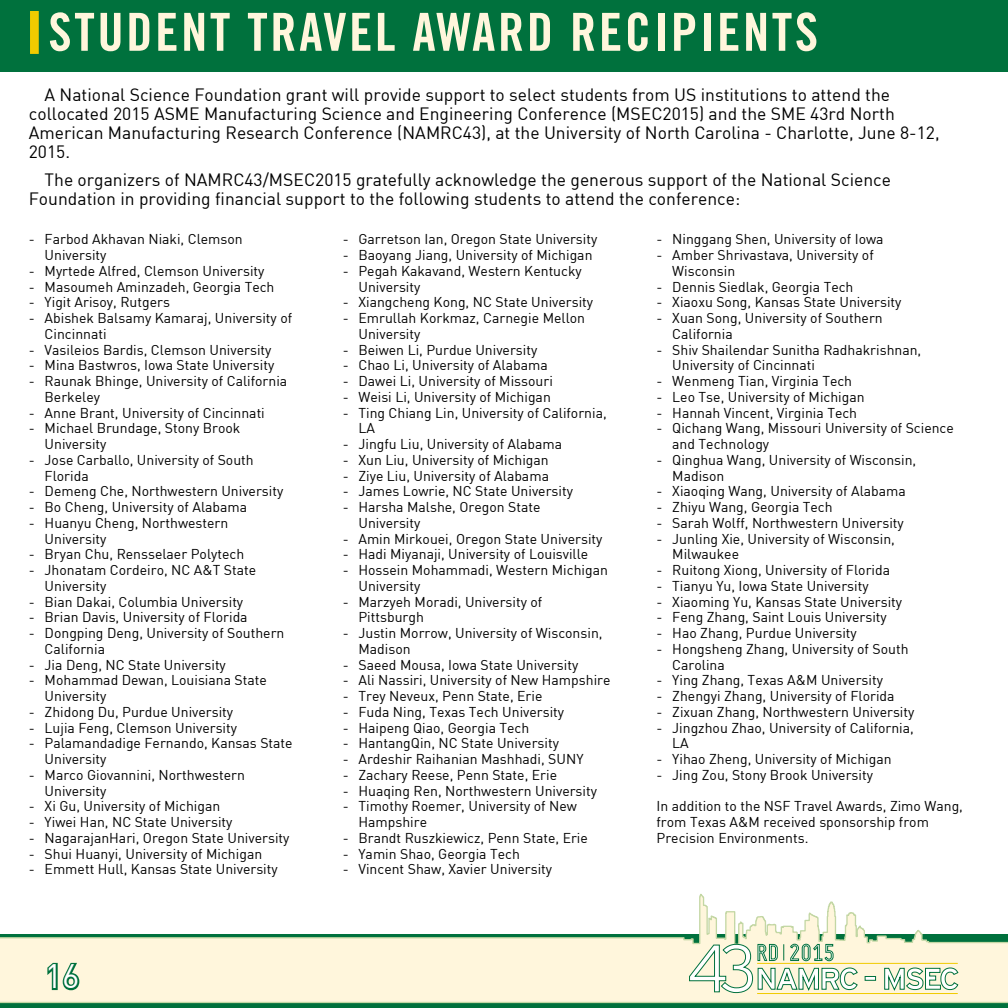
<style>
.page{position:relative;width:1008px;height:1008px;background:#fff}
.page>*{position:absolute;margin:0;border:0;box-sizing:border-box;transform-origin:0 0}
.t1{font:52.5px "Trade Gothic LT Std Bd Cn 20";letter-spacing:.05em;color:#fff6dc}
.t2{font:33.25px "DIN";color:#fff}
.t3{font:17.5px/19.2px "DIN";color:#000}
.t4{font:14px/15.8px "DIN";color:#000}
</style>
<div class="page">
<div style="left:0;top:935px;width:1008px;height:73px;background:#00713d"></div>
<svg style="left:0;top:894px;width:1008px;height:110px"></svg>
<hr style="left:757px;top:993px;width:201px;height:1px;background:#f0cb00">
<svg style="left:689px;top:944px;width:269px;height:49px;background:#dae3c8"></svg>
<svg style="left:46px;top:960px;width:36px;height:33px"></svg>
<div style="left:0;top:0;width:1008px;height:72px;background:#00713d"></div>
<div style="left:30px;top:11px;width:9px;height:43px;background:#f0cb00"></div>
<h1 class="t1" style="left:48px;top:0;width:771px">STUDENT TRAVEL AWARD RECIPIENTS</h1>
<p class="t3" style="left:29px;top:84px;width:912px;text-indent:16px">A National Science Foundation grant will provide support to select students from US institutions to attend the collocated 2015 ASME Manufacturing Science and Engineering Conference (MSEC2015) and the SME 43rd North American Manufacturing Research Conference (NAMRC43), at the University of North Carolina - Charlotte, June 8-12, 2015.</p>
<p class="t3" style="left:29px;top:169px;width:864px;text-indent:16px">The organizers of NAMRC43/MSEC2015 gratefully acknowledge the generous support of the National Science<br>Foundation in providing financial support to the following students to attend the conference:</p>
<p class="t4" style="left:45px;top:231px;width:200px;text-indent:-16px">- Farbod Akhavan Niaki, Clemson<br>University</p>
<p class="t4" style="left:29px;top:263px;width:237px">- Myrtede Alfred, Clemson University</p>
<p class="t4" style="left:29px;top:278px;width:247px">- Masoumeh Aminzadeh, Georgia Tech</p>
<p class="t4" style="left:29px;top:294px;width:143px">- Yigit Arisoy, Rutgers</p>
<p class="t4" style="left:45px;top:310px;width:249px;text-indent:-16px">- Abishek Balsamy Kamaraj, University of<br>Cincinnati</p>
<p class="t4" style="left:29px;top:341px;width:244px">- Vasileios Bardis, Clemson University</p>
<p class="t4" style="left:29px;top:357px;width:247px">- Mina Bastwros, Iowa State University</p>
<p class="t4" style="left:45px;top:373px;width:244px;text-indent:-16px">- Raunak Bhinge, University of California<br>Berkeley</p>
<p class="t4" style="left:29px;top:404px;width:237px">- Anne Brant, University of Cincinnati</p>
<p class="t4" style="left:45px;top:420px;width:197px;text-indent:-16px">- Michael Brundage, Stony Brook<br>University</p>
<p class="t4" style="left:45px;top:452px;width:211px;text-indent:-16px">- Jose Carballo, University of South<br>Florida</p>
<p class="t4" style="left:29px;top:483px;width:256px">- Demeng Che, Northwestern University</p>
<p class="t4" style="left:29px;top:499px;width:220px">- Bo Cheng, University of Alabama</p>
<p class="t4" style="left:45px;top:515px;width:185px;text-indent:-16px">- Huanyu Cheng, Northwestern<br>University</p>
<p class="t4" style="left:29px;top:546px;width:217px">- Bryan Chu, Rensselaer Polytech</p>
<p class="t4" style="left:45px;top:562px;width:213px;text-indent:-16px">- Jhonatam Cordeiro, NC A&amp;T State<br>University</p>
<p class="t4" style="left:29px;top:593px;width:216px">- Bian Dakai, Columbia University</p>
<p class="t4" style="left:29px;top:609px;width:220px">- Brian Davis, University of Florida</p>
<p class="t4" style="left:45px;top:625px;width:241px;text-indent:-16px">- Dongping Deng, University of Southern<br>California</p>
<p class="t4" style="left:29px;top:656px;width:199px">- Jia Deng, NC State University</p>
<p class="t4" style="left:45px;top:672px;width:224px;text-indent:-16px">- Mohammad Dewan, Louisiana State<br>University</p>
<p class="t4" style="left:29px;top:704px;width:206px">- Zhidong Du, Purdue University</p>
<p class="t4" style="left:29px;top:719px;width:210px">- Lujia Feng, Clemson University</p>
<p class="t4" style="left:45px;top:735px;width:250px;text-indent:-16px">- Palamandadige Fernando, Kansas State<br>University</p>
<p class="t4" style="left:45px;top:767px;width:202px;text-indent:-16px">- Marco Giovannini, Northwestern<br>University</p>
<p class="t4" style="left:29px;top:798px;width:193px">- Xi Gu, University of Michigan</p>
<p class="t4" style="left:29px;top:814px;width:205px">- Yiwei Han, NC State University</p>
<p class="t4" style="left:29px;top:830px;width:262px">- NagarajanHari, Oregon State University</p>
<p class="t4" style="left:29px;top:845px;width:235px">- Shui Huanyi, University of Michigan</p>
<p class="t4" style="left:29px;top:861px;width:250px">- Emmett Hull, Kansas State University</p>
<h2 class="t2" style="left:45px;top:956px;width:36px">16</h2>
<p class="t4" style="left:343px;top:231px;width:256px">- Garretson Ian, Oregon State University</p>
<p class="t4" style="left:343px;top:247px;width:251px">- Baoyang Jiang, University of Michigan</p>
<p class="t4" style="left:358px;top:263px;width:225px;text-indent:-16px">- Pegah Kakavand, Western Kentucky<br>University</p>
<p class="t4" style="left:343px;top:294px;width:252px">- Xiangcheng Kong, NC State University</p>
<p class="t4" style="left:358px;top:310px;width:228px;text-indent:-16px">- Emrullah Korkmaz, Carnegie Mellon<br>University</p>
<p class="t4" style="left:343px;top:341px;width:196px">- Beiwen Li, Purdue University</p>
<p class="t4" style="left:343px;top:357px;width:207px">- Chao Li, University of Alabama</p>
<p class="t4" style="left:343px;top:373px;width:212px">- Dawei Li, University of Missouri</p>
<p class="t4" style="left:343px;top:389px;width:210px">- Weisi Li, University of Michigan</p>
<p class="t4" style="left:358px;top:404px;width:250px;text-indent:-16px">- Ting Chiang Lin, University of California,<br>LA</p>
<p class="t4" style="left:343px;top:436px;width:221px">- Jingfu Liu, University of Alabama</p>
<p class="t4" style="left:343px;top:452px;width:208px">- Xun Liu, University of Michigan</p>
<p class="t4" style="left:343px;top:467px;width:208px">- Ziye Liu, University of Alabama</p>
<p class="t4" style="left:343px;top:483px;width:232px">- James Lowrie, NC State University</p>
<p class="t4" style="left:358px;top:499px;width:184px;text-indent:-16px">- Harsha Malshe, Oregon State<br>University</p>
<p class="t4" style="left:343px;top:530px;width:261px">- Amin Mirkouei, Oregon State University</p>
<p class="t4" style="left:343px;top:546px;width:247px">- Hadi Miyanaji, University of Louisville</p>
<p class="t4" style="left:358px;top:562px;width:251px;text-indent:-16px">- Hossein Mohammadi, Western Michigan<br>University</p>
<p class="t4" style="left:358px;top:593px;width:185px;text-indent:-16px">- Marzyeh Moradi, University of<br>Pittsburgh</p>
<p class="t4" style="left:358px;top:625px;width:246px;text-indent:-16px">- Justin Morrow, University of Wisconsin,<br>Madison</p>
<p class="t4" style="left:343px;top:656px;width:237px">- Saeed Mousa, Iowa State University</p>
<p class="t4" style="left:343px;top:672px;width:269px">- Ali Nassiri, University of New Hampshire</p>
<p class="t4" style="left:343px;top:688px;width:201px">- Trey Neveux, Penn State, Erie</p>
<p class="t4" style="left:343px;top:704px;width:223px">- Fuda Ning, Texas Tech University</p>
<p class="t4" style="left:343px;top:719px;width:188px">- Haipeng Qiao, Georgia Tech</p>
<p class="t4" style="left:343px;top:735px;width:218px">- HantangQin, NC State University</p>
<p class="t4" style="left:343px;top:751px;width:242px">- Ardeshir Raihanian Mashhadi, SUNY</p>
<p class="t4" style="left:343px;top:767px;width:216px">- Zachary Reese, Penn State, Erie</p>
<p class="t4" style="left:343px;top:782px;width:256px">- Huaqing Ren, Northwestern University</p>
<p class="t4" style="left:358px;top:798px;width:220px;text-indent:-16px">- Timothy Roemer, University of New<br>Hampshire</p>
<p class="t4" style="left:343px;top:830px;width:247px">- Brandt Ruszkiewicz, Penn State, Erie</p>
<p class="t4" style="left:343px;top:845px;width:179px">- Yamin Shao, Georgia Tech</p>
<p class="t4" style="left:343px;top:861px;width:211px">- Vincent Shaw, Xavier University</p>
<p class="t4" style="left:657px;top:231px;width:229px">- Ninggang Shen, University of Iowa</p>
<p class="t4" style="left:672px;top:247px;width:203px;text-indent:-16px">- Amber Shrivastava, University of<br>Wisconsin</p>
<p class="t4" style="left:657px;top:278px;width:198px">- Dennis Siedlak, Georgia Tech</p>
<p class="t4" style="left:657px;top:294px;width:246px">- Xiaoxu Song, Kansas State University</p>
<p class="t4" style="left:672px;top:310px;width:212px;text-indent:-16px">- Xuan Song, University of Southern<br>California</p>
<p class="t4" style="left:672px;top:341px;width:251px;text-indent:-16px">- Shiv Shailendar Sunitha Radhakrishnan,<br>University of Cincinnati</p>
<p class="t4" style="left:657px;top:373px;width:197px">- Wenmeng Tian, Virginia Tech</p>
<p class="t4" style="left:657px;top:389px;width:210px">- Leo Tse, University of Michigan</p>
<p class="t4" style="left:657px;top:404px;width:202px">- Hannah Vincent, Virginia Tech</p>
<p class="t4" style="left:672px;top:420px;width:283px;text-indent:-16px">- Qichang Wang, Missouri University of Science and Technology</p>
<p class="t4" style="left:672px;top:452px;width:246px;text-indent:-16px">- Qinghua Wang, University of Wisconsin,<br>Madison</p>
<p class="t4" style="left:657px;top:483px;width:251px">- Xiaoqing Wang, University of Alabama</p>
<p class="t4" style="left:657px;top:499px;width:178px">- Zhiyu Wang, Georgia Tech</p>
<p class="t4" style="left:657px;top:515px;width:249px">- Sarah Wolff, Northwestern University</p>
<p class="t4" style="left:672px;top:530px;width:224px;text-indent:-16px">- Junling Xie, University of Wisconsin,<br>Milwaukee</p>
<p class="t4" style="left:657px;top:562px;width:235px">- Ruitong Xiong, University of Florida</p>
<p class="t4" style="left:657px;top:578px;width:214px">- Tianyu Yu, Iowa State University</p>
<p class="t4" style="left:657px;top:593px;width:247px">- Xiaoming Yu, Kansas State University</p>
<p class="t4" style="left:657px;top:609px;width:232px">- Feng Zhang, Saint Louis University</p>
<p class="t4" style="left:657px;top:625px;width:202px">- Hao Zhang, Purdue University</p>
<p class="t4" style="left:672px;top:641px;width:238px;text-indent:-16px">- Hongsheng Zhang, University of South<br>Carolina</p>
<p class="t4" style="left:657px;top:672px;width:228px">- Ying Zhang, Texas A&amp;M University</p>
<p class="t4" style="left:657px;top:688px;width:240px">- Zhengyi Zhang, University of Florida</p>
<p class="t4" style="left:657px;top:704px;width:259px">- Zixuan Zhang, Northwestern University</p>
<p class="t4" style="left:672px;top:719px;width:243px;text-indent:-16px">- Jingzhou Zhao, University of California,<br>LA</p>
<p class="t4" style="left:657px;top:751px;width:237px">- Yihao Zheng, University of Michigan</p>
<p class="t4" style="left:657px;top:767px;width:218px">- Jing Zou, Stony Brook University</p>
<p class="t4" style="left:657px;top:798px;width:308px">In addition to the NSF Travel Awards, Zimo Wang, from Texas A&amp;M received sponsorship from<br>Precision Environments.</p>
</div>
